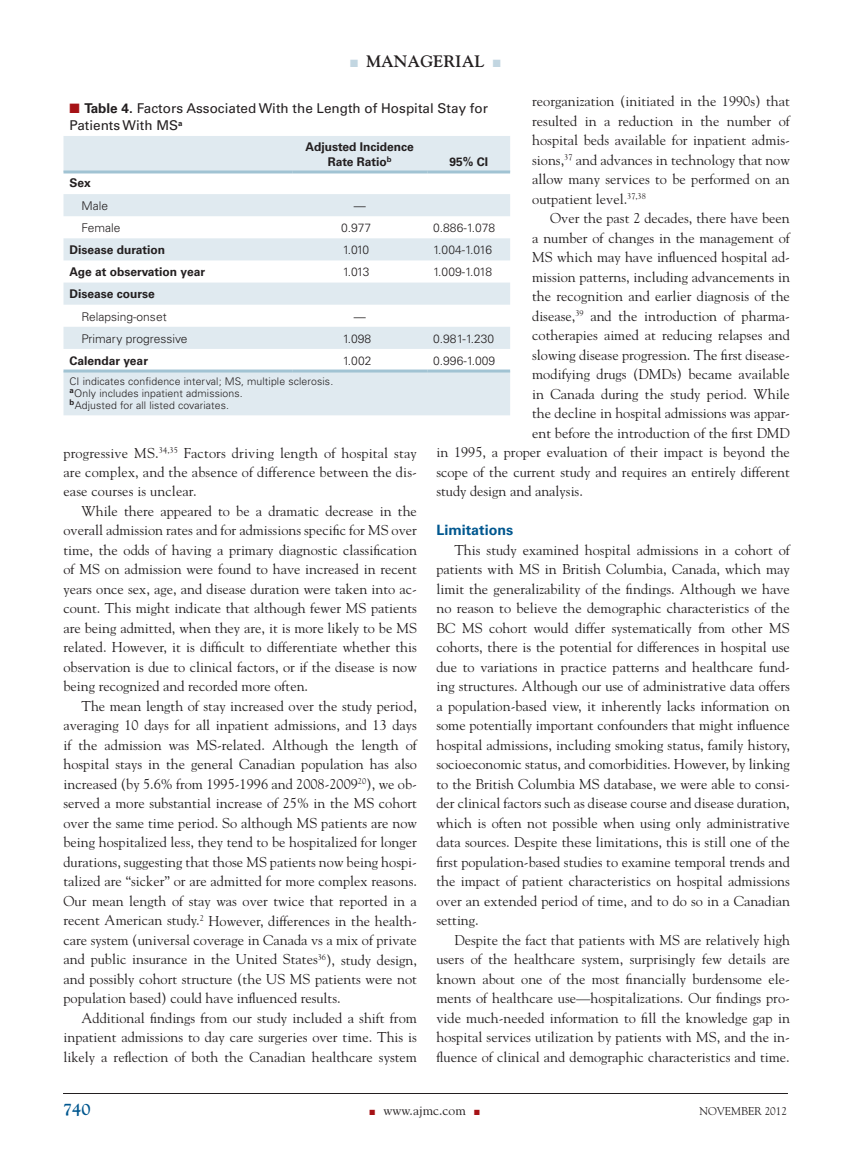
<style>
.page{position:relative;width:851px;height:1161px;background:#fff}
.page>*{position:absolute;margin:0;border:0;box-sizing:border-box;transform-origin:0 0}
.t1{font:700 16.5px "Goudy";color:#231f20}
.t2{font:700 16.5px "Goudy";color:#00578f}
.t3{font:14.25px/19.5px "Goudy";color:#231f20;text-align:justify}
.t4{font:700 14.25px "Univers";color:#00578f}
.t5{font:13.5px/16.5px "Univers";color:#231f20}
.t6{font:13.5px "Goudy";color:#231f20}
.t7{font:300 12px "Univers";color:#231f20}
.t8{font:700 12px/15px "Univers";color:#231f20;text-align:center}
.t9{font:11.25px "Goudy";color:#231f20}
.t10{font:300 10.5px/12px "Univers";letter-spacing:.01em;color:#231f20}
.s1{color:#c2d6e1}
.s2{color:#a61216}
.s3{font-weight:700}
</style>
<div class="page">
<hr style="left:63px;top:1093px;width:725px;height:1px;background:#231f20">
<svg style="left:63px;top:136px;width:447px;height:279px;fill:#e0eaf0"></svg>
<hr style="left:63px;top:170px;width:229px;height:3px;background:#a1c3d3">
<hr style="left:292px;top:170px;width:135px;height:3px;background:#a1c3d3">
<hr style="left:427px;top:170px;width:83px;height:3px;background:#a1c3d3">
<hr style="left:63px;top:370px;width:229px;height:3px;background:#a1c3d3">
<hr style="left:292px;top:370px;width:135px;height:3px;background:#a1c3d3">
<hr style="left:427px;top:370px;width:83px;height:3px;background:#a1c3d3">
<p class="t1" style="left:350px;top:51px;width:152px"><span class="s1">■</span> MANAGERIAL <span class="s1">■</span></p>
<p class="t3" style="left:532px;top:92px;width:259px">reorganization (initiated in the 1990s) that resulted in a reduction in the number of hospital beds available for inpatient admis&shy;sions,<sup>37</sup> and advances in technology that now allow many services to be performed on an outpatient level.<sup>37,38</sup></p>
<p class="t3" style="left:550px;top:209px;width:241px">Over the past 2 decades, there have been</p>
<p class="t3" style="left:532px;top:228px;width:259px">a number of changes in the management of</p>
<p class="t3" style="left:532px;top:248px;width:259px">MS which may have influenced hospital ad-</p>
<p class="t3" style="left:532px;top:267px;width:259px">mission patterns, including advancements in</p>
<p class="t3" style="left:532px;top:287px;width:259px">the recognition and earlier diagnosis of the</p>
<p class="t3" style="left:532px;top:306px;width:259px">disease,<sup>39</sup> and the introduction of pharma-</p>
<p class="t3" style="left:532px;top:326px;width:259px">cotherapies aimed at reducing relapses and</p>
<p class="t3" style="left:532px;top:345px;width:259px">slowing disease progression. The first disease-</p>
<p class="t3" style="left:532px;top:365px;width:259px">modifying drugs (DMDs) became available</p>
<p class="t3" style="left:532px;top:384px;width:259px">in Canada during the study period. While</p>
<p class="t3" style="left:532px;top:404px;width:259px">the decline in hospital admissions was appar-</p>
<p class="t3" style="left:532px;top:423px;width:259px">ent before the introduction of the first DMD</p>
<p class="t3" style="left:436px;top:443px;width:355px">in 1995, a proper evaluation of their impact is beyond the</p>
<p class="t3" style="left:436px;top:462px;width:355px">scope of the current study and requires an entirely different</p>
<p class="t3" style="left:436px;top:482px;width:148px">study design and analysis.</p>
<p class="t4" style="left:436px;top:522px;width:78px">Limitations</p>
<p class="t3" style="left:436px;top:540px;width:355px;text-indent:18px">This study examined hospital admissions in a cohort of patients with MS in British Columbia, Canada, which may limit the generalizability of the findings. Although we have no reason to believe the demographic characteristics of the BC MS cohort would differ systematically from other MS cohorts, there is the potential for differences in hospital use due to variations in practice patterns and healthcare fund&shy;ing structures. Although our use of administrative data offers a population-based view, it inherently lacks information on some potentially important confounders that might influence hospital admissions, including smoking status, family history, socioeconomic status, and comorbidities. However, by linking to the British Columbia MS database, we were able to consi&shy;der clinical factors such as disease course and disease duration, which is often not possible when using only administrative data sources. Despite these limitations, this is still one of the first population-based studies to examine temporal trends and the impact of patient characteristics on hospital admissions over an extended period of time, and to do so in a Canadian setting.</p>
<p class="t3" style="left:436px;top:930px;width:355px;text-indent:18px">Despite the fact that patients with MS are relatively high users of the healthcare system, surprisingly few details are known about one of the most financially burdensome ele&shy;ments of healthcare use—hospitalizations. Our findings pro&shy;vide much-needed information to fill the knowledge gap in hospital services utilization by patients with MS, and the in&shy;fluence of clinical and demographic characteristics and time.</p>
<p class="t5" style="left:69px;top:101px;width:420px"><span class="s2">■</span> <span class="s3">Table 4.</span> Factors Associated With the Length of Hospital Stay for<br>Patients With MS<sup>a</sup></p>
<p class="t8" style="left:305px;top:139px;width:110px">Adjusted Incidence<br>Rate Ratio<sup>b</sup></p>
<p class="t8" style="left:449px;top:154px;width:40px">95% CI</p>
<p class="t8" style="left:69px;top:176px;width:23px">Sex</p>
<p class="t7" style="left:81px;top:198px;width:28px">Male</p>
<p class="t7" style="left:354px;top:198px;width:13px">—</p>
<p class="t7" style="left:81px;top:221px;width:40px">Female</p>
<p class="t7" style="left:341px;top:221px;width:32px">0.977</p>
<p class="t7" style="left:433px;top:221px;width:63px">0.886-1.078</p>
<p class="t8" style="left:69px;top:242px;width:97px">Disease duration</p>
<p class="t7" style="left:343px;top:243px;width:28px">1.010</p>
<p class="t7" style="left:433px;top:243px;width:60px">1.004-1.016</p>
<p class="t8" style="left:69px;top:264px;width:137px">Age at observation year</p>
<p class="t7" style="left:343px;top:265px;width:28px">1.013</p>
<p class="t7" style="left:433px;top:265px;width:60px">1.009-1.018</p>
<p class="t8" style="left:69px;top:286px;width:87px">Disease course</p>
<p class="t7" style="left:81px;top:309px;width:87px">Relapsing-onset</p>
<p class="t7" style="left:354px;top:309px;width:13px">—</p>
<p class="t7" style="left:81px;top:331px;width:108px">Primary progressive</p>
<p class="t7" style="left:343px;top:331px;width:30px">1.098</p>
<p class="t7" style="left:433px;top:331px;width:62px">0.981-1.230</p>
<p class="t8" style="left:69px;top:353px;width:80px">Calendar year</p>
<p class="t7" style="left:343px;top:353px;width:30px">1.002</p>
<p class="t7" style="left:433px;top:353px;width:63px">0.996-1.009</p>
<p class="t10" style="left:69px;top:376px;width:265px">CI indicates confidence interval; MS, multiple sclerosis. <sup>a</sup>Only includes inpatient admissions.<br><sup>b</sup>Adjusted for all listed covariates.</p>
<p class="t3" style="left:63px;top:443px;width:355px">progressive MS.<sup>34,35</sup> Factors driving length of hospital stay are complex, and the absence of difference between the dis&shy;ease courses is unclear.</p>
<p class="t3" style="left:63px;top:501px;width:355px;text-indent:18px">While there appeared to be a dramatic decrease in the overall admission rates and for admissions specific for MS over time, the odds of having a primary diagnostic classification of MS on admission were found to have increased in recent years once sex, age, and disease duration were taken into ac&shy;count. This might indicate that although fewer MS patients are being admitted, when they are, it is more likely to be MS related. However, it is difficult to differentiate whether this observation is due to clinical factors, or if the disease is now being recognized and recorded more often.</p>
<p class="t3" style="left:63px;top:696px;width:355px;text-indent:18px">The mean length of stay increased over the study period, averaging 10 days for all inpatient admissions, and 13 days if the admission was MS-related. Although the length of hospital stays in the general Canadian population has also increased (by 5.6% from 1995-1996 and 2008-2009<sup>20</sup>), we ob&shy;served a more substantial increase of 25% in the MS cohort over the same time period. So although MS patients are now being hospitalized less, they tend to be hospitalized for longer durations, suggesting that those MS patients now being hospi&shy;talized are “sicker” or are admitted for more complex reasons.<br>Our mean length of stay was over twice that reported in a recent American study.<sup>2</sup> However, differences in the health&shy;care system (universal coverage in Canada vs a mix of private and public insurance in the United States<sup>36</sup>), study design, and possibly cohort structure (the US MS patients were not population based) could have influenced results.</p>
<p class="t3" style="left:63px;top:1008px;width:355px;text-indent:18px">Additional findings from our study included a shift from inpatient admissions to day care surgeries over time. This is likely a reflection of both the Canadian healthcare system</p>
<p class="t2" style="left:63px;top:1099px;width:29px">740</p>
<p class="t6" style="left:369px;top:1102px;width:112px"><span class="s2">■</span> www.ajmc.com <span class="s2">■</span></p>
<p class="t9" style="left:699px;top:1104px;width:9px">november</p>
<p class="t9" style="left:764px;top:1104px;width:24px">2012</p>
</div>
